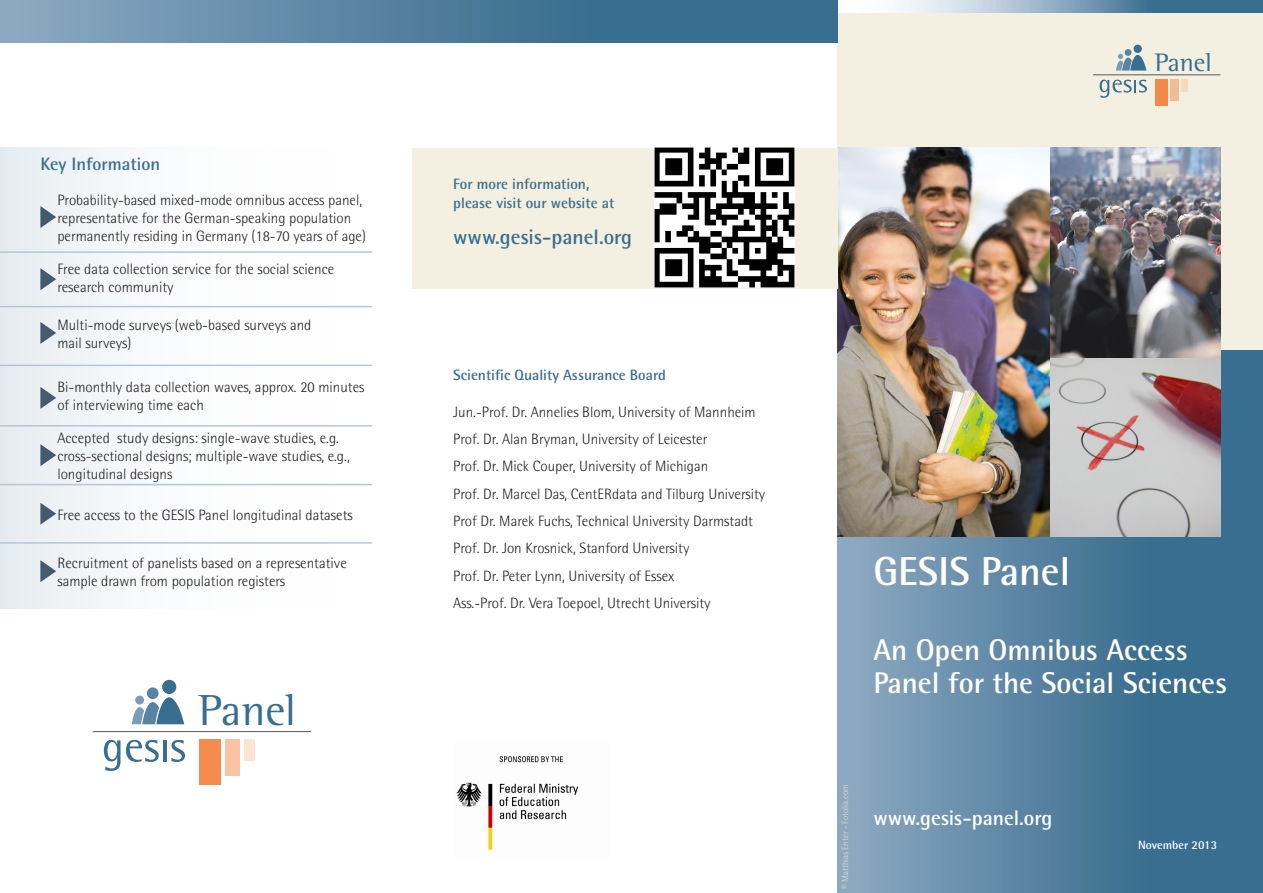
<style>
.page{position:relative;width:1263px;height:893px;background:#fff}
.page>*{position:absolute;margin:0;border:0;box-sizing:border-box;transform-origin:0 0}
.t1{font:44.4px "Rotis Semi Serif Pro";color:#386e8f}
.t2{font:700 40.5px "Rotis Semi Sans Pro";color:#fff}
.t3{font:700 30px/33px "Rotis Semi Sans Pro";color:#fff}
.t4{font:25.95px "Rotis Semi Serif Pro";color:#386e8f}
.t5{font:700 21px "Rotis Semi Sans Pro";color:#fff}
.Zwischenhead{font:700 21px "Rotis Semi Sans Pro";color:#386e8f}
.Zwischenhead-2{font:700 18px "Rotis Semi Sans Pro";color:#386e8f}
.Zwischenhead-3{font:300 15px "Rotis Semi Sans Pro";color:#231f20}
.Zwischenhead-4{font:700 15px "Rotis Semi Sans Pro";color:#386e8f}
.Zwischenhead-5{font:700 12px "Rotis Semi Sans Pro";color:#fff}
.Zwischenhead-6{font:300 9px "Rotis Semi Sans Pro";color:#e6dfc7}
</style>
<div class="page">
<div style="left:0;top:148px;width:412px;height:460px;background:linear-gradient(to right,#ecf1f4,#fff)"></div>
<div style="left:838px;top:13px;width:425px;height:880px;background:#f3f0e1"></div>
<svg style="left:900px;top:0;width:363px;height:13px;background:#82a3ba"></svg>
<svg style="left:0;top:0;width:838px;height:43px;background:#5682a0"></svg>
<svg style="left:838px;top:351px;width:425px;height:542px;background:#5682a0"></svg>
<img style="left:838px;top:148px;width:382px;height:388px">
<div style="left:147px;top:687px;width:12px;height:12px;background:#5983a2;border-radius:50%"></div>
<div style="left:162px;top:680px;width:14px;height:14px;background:#386e8f;border-radius:50%"></div>
<svg style="left:132px;top:697px;width:52px;height:27px"></svg>
<hr style="left:93px;top:731px;width:218px;height:1px;background:#57585a">
<div style="left:244px;top:739px;width:11px;height:22px;background:#fde3d4"></div>
<div style="left:226px;top:739px;width:14px;height:36px;background:#fac4a3"></div>
<div style="left:200px;top:739px;width:21px;height:46px;background:#f58b4f"></div>
<svg style="left:104px;top:740px;width:16px;height:31px"></svg>
<svg style="left:126px;top:740px;width:33px;height:22px"></svg>
<hr style="left:163px;top:740px;width:4px;height:21px;background:#386e8f">
<svg style="left:171px;top:740px;width:14px;height:22px"></svg>
<div style="left:1125px;top:49px;width:6px;height:7px;background:#5983a2;border-radius:50%"></div>
<div style="left:1133px;top:45px;width:9px;height:8px;background:#386e8f;border-radius:50%"></div>
<svg style="left:1116px;top:54px;width:30px;height:17px"></svg>
<hr style="left:1093px;top:75px;width:127px;height:1px;background:#57585a">
<div style="left:1181px;top:79px;width:6px;height:13px;background:#f4d9bf"></div>
<div style="left:1170px;top:79px;width:9px;height:21px;background:#f4bc94"></div>
<div style="left:1155px;top:79px;width:13px;height:27px;background:#f38849"></div>
<svg style="left:1099px;top:80px;width:48px;height:18px"></svg>
<img style="left:456px;top:756px;width:123px;height:94px">
<hr style="left:0;top:251px;width:372px;height:2px;background:#b4c7d8">
<hr style="left:0;top:306px;width:372px;height:1px;background:#b4c7d8">
<hr style="left:0;top:365px;width:372px;height:1px;background:#b4c7d8">
<hr style="left:0;top:425px;width:372px;height:2px;background:#b4c7d8">
<hr style="left:0;top:542px;width:372px;height:2px;background:#b4c7d8">
<hr style="left:0;top:484px;width:372px;height:1px;background:#b4c7d8">
<svg style="left:40px;top:206px;width:16px;height:22px"></svg>
<svg style="left:40px;top:268px;width:16px;height:22px"></svg>
<svg style="left:40px;top:322px;width:16px;height:22px"></svg>
<svg style="left:40px;top:387px;width:16px;height:22px"></svg>
<svg style="left:40px;top:444px;width:16px;height:22px"></svg>
<svg style="left:40px;top:503px;width:16px;height:21px"></svg>
<svg style="left:40px;top:560px;width:16px;height:22px"></svg>
<div style="left:412px;top:148px;width:426px;height:140px;background:#f3f0e1"></div>
<img style="left:654px;top:148px;width:141px;height:140px">
<p class="Zwischenhead-2" style="left:40px;top:153px;width:121px">Key Information</p>
<p class="Zwischenhead-3" style="left:57px;top:192px;width:306px">Probability-based mixed-mode omnibus access panel,</p>
<p class="Zwischenhead-3" style="left:57px;top:210px;width:295px">representative for the German-speaking population</p>
<p class="Zwischenhead-3" style="left:57px;top:228px;width:310px">permanently residing in Germany (18-70 years of age)</p>
<p class="Zwischenhead-3" style="left:57px;top:260px;width:278px">Free data collection service for the social science</p>
<p class="Zwischenhead-3" style="left:57px;top:278px;width:118px">research community</p>
<p class="Zwischenhead-3" style="left:57px;top:316px;width:256px">Multi-mode surveys (web-based surveys and</p>
<p class="Zwischenhead-3" style="left:57px;top:334px;width:76px">mail surveys)</p>
<p class="Zwischenhead-3" style="left:57px;top:379px;width:309px">Bi-monthly data collection waves, approx. 20 minutes</p>
<p class="Zwischenhead-3" style="left:57px;top:397px;width:148px">of interviewing time each</p>
<p class="Zwischenhead-3" style="left:57px;top:430px;width:283px">Accepted study designs: single-wave studies, e.g.</p>
<p class="Zwischenhead-3" style="left:57px;top:448px;width:294px">cross-sectional designs; multiple-wave studies, e.g.,</p>
<p class="Zwischenhead-3" style="left:57px;top:466px;width:117px">longitudinal designs</p>
<p class="Zwischenhead-3" style="left:57px;top:506px;width:297px">Free access to the GESIS Panel longitudinal datasets</p>
<p class="Zwischenhead-3" style="left:57px;top:555px;width:291px">Recruitment of panelists based on a representative</p>
<p class="Zwischenhead-3" style="left:57px;top:573px;width:229px">sample drawn from population registers</p>
<p class="t1" style="left:199px;top:683px;width:99px">Panel</p>
<p class="Zwischenhead-4" style="left:453px;top:175px;width:138px">For more information,</p>
<p class="Zwischenhead-4" style="left:453px;top:194px;width:163px">please visit our website at</p>
<p class="Zwischenhead" style="left:453px;top:224px;width:180px">www.gesis-panel.org</p>
<p class="Zwischenhead-4" style="left:453px;top:366px;width:214px">Scientific Quality Assurance Board</p>
<p class="Zwischenhead-3" style="left:453px;top:403px;width:304px">Jun.-Prof. Dr. Annelies Blom, University of Mannheim</p>
<p class="Zwischenhead-3" style="left:453px;top:431px;width:256px">Prof. Dr. Alan Bryman, University of Leicester</p>
<p class="Zwischenhead-3" style="left:453px;top:458px;width:257px">Prof. Dr. Mick Couper, University of Michigan</p>
<p class="Zwischenhead-3" style="left:453px;top:485px;width:314px">Prof. Dr. Marcel Das, CentERdata and Tilburg University</p>
<p class="Zwischenhead-3" style="left:453px;top:512px;width:301px">Prof Dr. Marek Fuchs, Technical University Darmstadt</p>
<p class="Zwischenhead-3" style="left:453px;top:540px;width:238px">Prof. Dr. Jon Krosnick, Stanford University</p>
<p class="Zwischenhead-3" style="left:453px;top:567px;width:223px">Prof. Dr. Peter Lynn, University of Essex</p>
<p class="Zwischenhead-3" style="left:453px;top:594px;width:259px">Ass.-Prof. Dr. Vera Toepoel, Utrecht University</p>
<p class="t4" style="left:1155px;top:46px;width:58px">Panel</p>
<p class="t2" style="left:873px;top:547px;width:198px">GESIS Panel</p>
<p class="t3" style="left:873px;top:633px;width:355px">An Open Omnibus Access<br>Panel for the Social Sciences</p>
<p class="Zwischenhead-6" style="left:840px;top:889px;width:106px;rotate:-90deg">© Matthias Enter - Fotolia.com</p>
<p class="t5" style="left:873px;top:805px;width:180px">www.gesis-panel.org</p>
<p class="Zwischenhead-5" style="left:1138px;top:837px;width:80px">November 2013</p>
</div>
